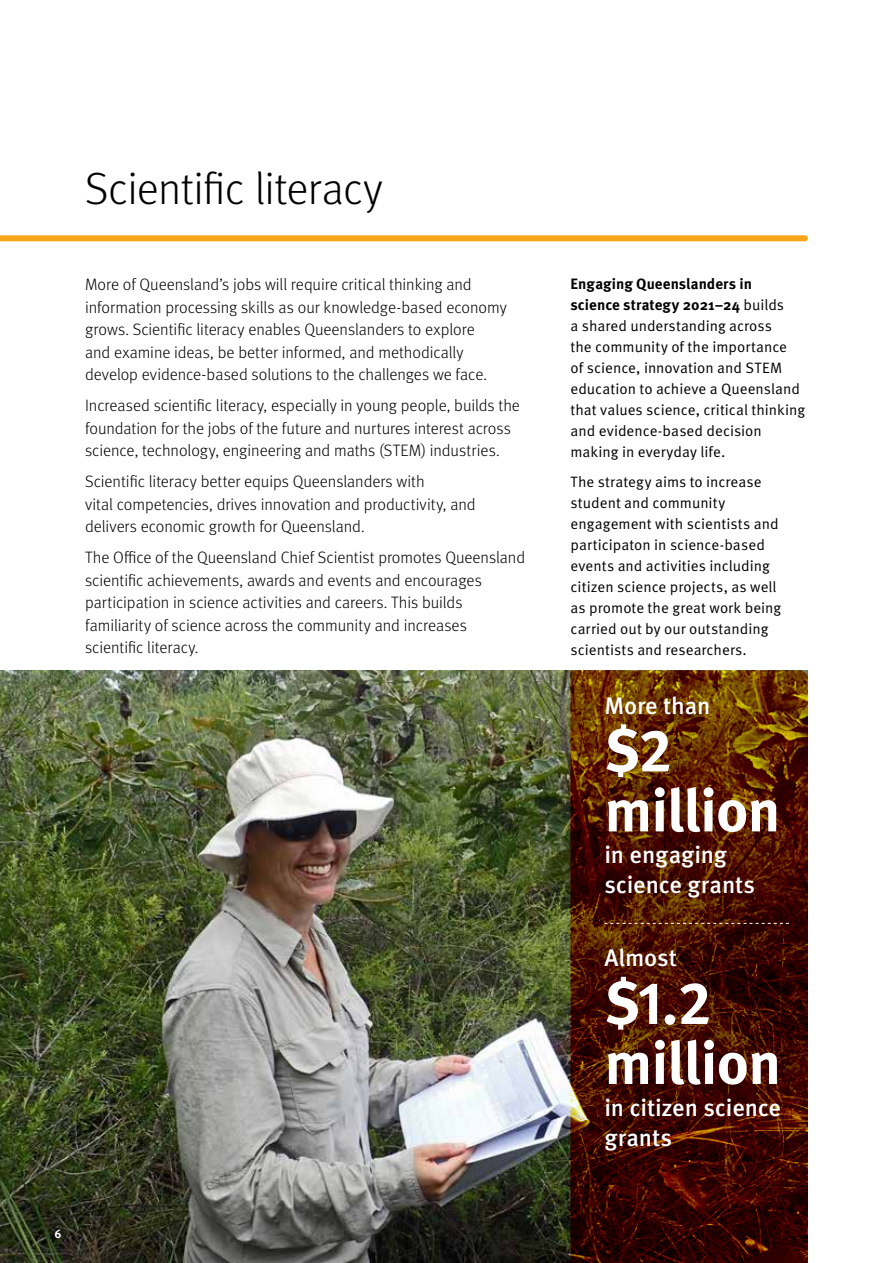
<style>
.page{position:relative;width:893px;height:1263px;background:#fff}
.page>*{position:absolute;margin:0;border:0;box-sizing:border-box;transform-origin:0 0}
.t1{font:700 60px/60px "Meta OT";letter-spacing:-.015em;color:#fff}
.t2{font:300 45px "Meta OT";letter-spacing:-.015em;color:#000}
.t3{font:500 24px/29.5px "Meta OT";letter-spacing:-.01em;color:#fff}
.t4{font:300 16.5px/22.5px "Meta OT";letter-spacing:-.005em;color:#000}
.t5{font:15px/21px "Meta OT Norm";color:#000}
.t6{font:700 15px/21px "Meta OT";color:#000}
.t7{font:700 12px "Meta OT";color:#fff}
.s1{font-family:"Meta OT Norm";font-weight:400}
</style>
<div class="page">
<img style="left:0;top:670px;width:570px;height:593px">
<div style="left:0;top:235px;width:805px;height:6px;background:#faa61a"></div>
<svg style="left:570px;top:670px;width:238px;height:593px;background:#4b1400"></svg>
<svg style="left:604px;top:923px;width:185px;height:1px"></svg>
<h2 class="t2" style="left:85px;top:162px;width:299px">Scientific literacy</h2>
<p class="t4" style="left:85px;top:274px;width:423px">More of Queensland’s jobs will require critical thinking and information processing skills as our knowledge-based economy grows. Scientific literacy enables Queenslanders to explore<br>and examine ideas, be better informed, and methodically develop evidence-based solutions to the challenges we face.</p>
<p class="t4" style="left:85px;top:395px;width:436px">Increased scientific literacy, especially in young people, builds the foundation for the jobs of the future and nurtures interest across science, technology, engineering and maths (STEM) industries.</p>
<p class="t4" style="left:85px;top:471px;width:392px">Scientific literacy better equips Queenslanders with<br>vital competencies, drives innovation and productivity, and delivers economic growth for Queensland.</p>
<p class="t4" style="left:85px;top:547px;width:442px">The Office of the Queensland Chief Scientist promotes Queensland scientific achievements, awards and events and encourages participation in science activities and careers. This builds familiarity of science across the community and increases scientific literacy.</p>
<p class="t7" style="left:54px;top:1226px;width:9px">6</p>
<p class="t6" style="left:570px;top:274px;width:215px">Engaging Queenslanders in science strategy 2021–24 <span class="s1">builds</span></p>
<p class="t5" style="left:570px;top:316px;width:236px">a shared understanding across<br>the community of the importance<br>of science, innovation and STEM education to achieve a Queensland that values science, critical thinking and evidence-based decision making in everyday life.</p>
<p class="t5" style="left:570px;top:471px;width:212px">The strategy aims to increase student and community engagement with scientists and participaton in science-based events and activities including citizen science projects, as well as promote the great work being carried out by our outstanding scientists and researchers.</p>
<h3 class="t3" style="left:604px;top:691px;width:108px">More than</h3>
<h1 class="t1" style="left:604px;top:721px;width:178px">$2 million</h1>
<h3 class="t3" style="left:604px;top:840px;width:152px">in engaging science grants</h3>
<h3 class="t3" style="left:604px;top:944px;width:74px">Almost</h3>
<h1 class="t1" style="left:604px;top:974px;width:179px">$1.2 million</h1>
<h3 class="t3" style="left:604px;top:1094px;width:178px">in citizen science grants</h3>
</div>
